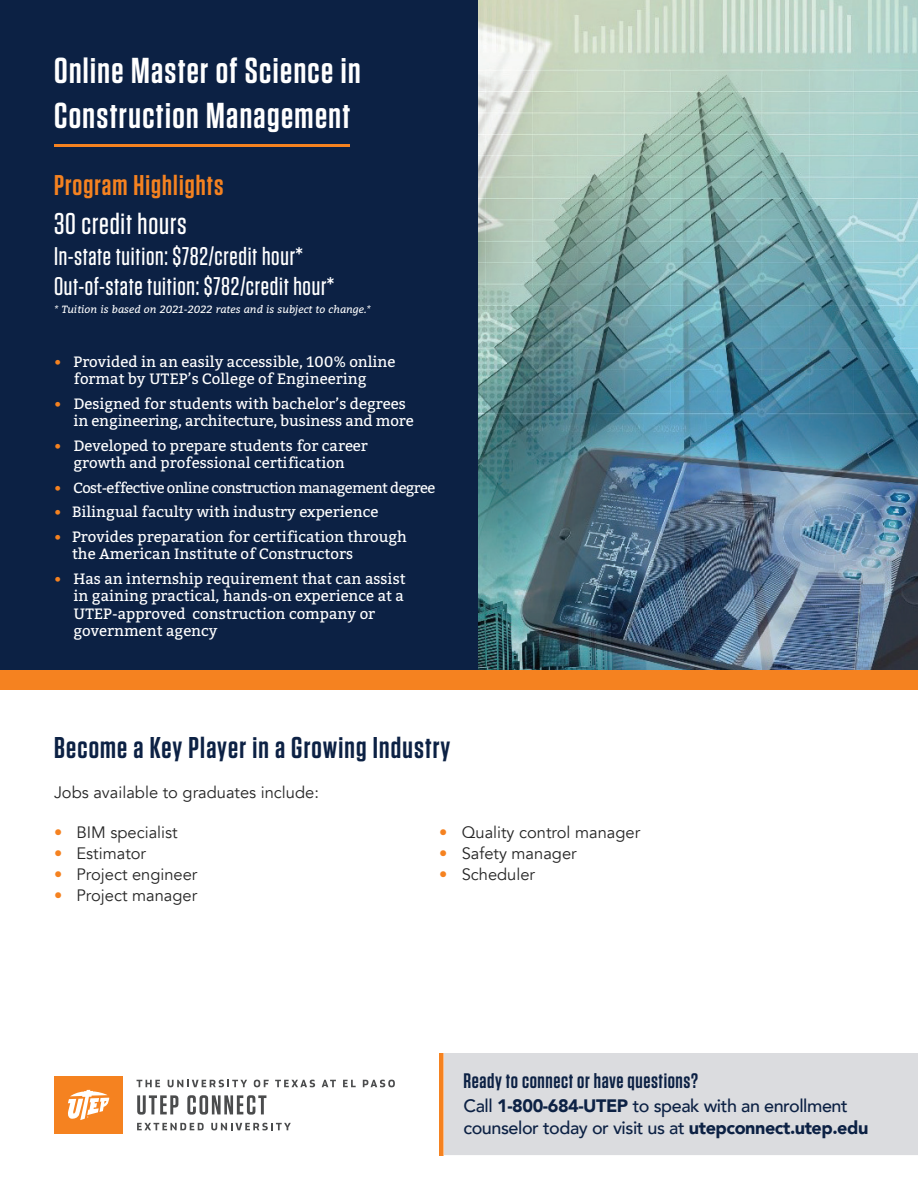
<style>
.page{position:relative;width:918px;height:1188px;background:#fff}
.page>*{position:absolute;margin:0;border:0;box-sizing:border-box;transform-origin:0 0}
.t1{font:600 36px/45px "Tungsten";letter-spacing:.04em;color:#fff}
.t2{font:600 30px "Tungsten";letter-spacing:.04em;color:#0c2144}
.t3{font:500 30px "Tungsten";letter-spacing:.03em;color:#fff}
.t4{font:600 28.5px "Tungsten";letter-spacing:.04em;color:#f58220}
.t5{font:500 25.5px/30.6px "Tungsten";letter-spacing:.03em;color:#fff}
.t6{font:600 21px "Tungsten";letter-spacing:.03em;color:#0c2144}
.t7{font:500 18px/22.5px "Avenir";letter-spacing:-.025em;color:#0c2144}
.t8{font:16.5px "Avenir";color:#272727}
.t9{font:15px/17.2px "Bitter";color:#fff}
.t10{font:14.7px "Bitter";letter-spacing:-.04em;color:#fff}
.t11{font:italic 10.5px "Bitter";color:#fff}
.s1{color:#f58220}
.s2{font-size:15px;color:#f58220}
.s3{font-weight:900}
</style>
<div class="page">
<div style="left:0;top:0;width:918px;height:670px;background:#0c2144"></div>
<img style="left:479px;top:0;width:439px;height:671px">
<hr style="left:54px;top:144px;width:295px;height:3px;background:#f58220">
<div style="left:439px;top:1053px;width:5px;height:102px;background:#f58220"></div>
<div style="left:445px;top:1053px;width:473px;height:102px;background:#dbdcdf"></div>
<hr style="left:444px;top:1053px;width:1px;height:102px;background:#fbbc86">
<div style="left:54px;top:1076px;width:69px;height:58px;background:#f58220"></div>
<svg style="left:68px;top:1090px;width:41px;height:30px"></svg>
<svg style="left:137px;top:1080px;width:23px;height:7px"></svg>
<svg style="left:168px;top:1080px;width:79px;height:7px"></svg>
<svg style="left:254px;top:1080px;width:15px;height:7px"></svg>
<svg style="left:275px;top:1080px;width:40px;height:7px"></svg>
<svg style="left:322px;top:1080px;width:14px;height:7px"></svg>
<svg style="left:343px;top:1080px;width:13px;height:7px"></svg>
<svg style="left:363px;top:1080px;width:32px;height:7px"></svg>
<svg style="left:137px;top:1095px;width:41px;height:20px"></svg>
<svg style="left:187px;top:1095px;width:79px;height:20px"></svg>
<svg style="left:137px;top:1123px;width:67px;height:7px"></svg>
<svg style="left:211px;top:1123px;width:80px;height:7px"></svg>
<div style="left:0;top:671px;width:918px;height:19px;background:#f58220"></div>
<h1 class="t1" style="left:54px;top:49px;width:308px">Online Master of Science in<br>Construction Management</h1>
<h3 class="t4" style="left:54px;top:170px;width:171px">Program Highlights</h3>
<h2 class="t3" style="left:54px;top:208px;width:134px">30 credit hours</h2>
<h3 class="t5" style="left:54px;top:241px;width:282px">In-state tuition: $782/credit hour*<br>Out-of-state tuition: $782/credit hour*</h3>
<p class="t11" style="left:54px;top:302px;width:318px">* Tuition is based on 2021-2022 rates and is subject to change.*</p>
<p class="t9" style="left:74px;top:353px;width:324px;text-indent:-20px"><span class="s1">•</span> Provided in an easily accessible, 100% online format by UTEP’s College of Engineering</p>
<p class="t9" style="left:74px;top:395px;width:342px;text-indent:-20px"><span class="s1">•</span> Designed for students with bachelor’s degrees in engineering, architecture, business and more</p>
<p class="t9" style="left:54px;top:437px;width:315px;text-align:center"><span class="s1">•</span> Developed to prepare students for career growth and professional certification</p>
<p class="t10" style="left:54px;top:479px;width:383px"><span class="s2">•</span> Cost-effective online construction management degree</p>
<p class="t9" style="left:54px;top:504px;width:326px"><span class="s1">•</span> Bilingual faculty with industry experience</p>
<p class="t9" style="left:72px;top:529px;width:336px;text-indent:-18px"><span class="s1">•</span> Provides preparation for certification through the American Institute of Constructors</p>
<p class="t9" style="left:74px;top:571px;width:334px;text-indent:-20px"><span class="s1">•</span> Has an internship requirement that can assist in gaining practical, hands-on experience at a UTEP-approved construction company or government agency</p>
<h2 class="t2" style="left:54px;top:732px;width:398px">Become a Key Player in a Growing Industry</h2>
<p class="t8" style="left:54px;top:782px;width:266px">Jobs available to graduates include:</p>
<p class="t8" style="left:54px;top:823px;width:125px"><span class="s1">•</span> BIM specialist</p>
<p class="t8" style="left:54px;top:844px;width:94px"><span class="s1">•</span> Estimator</p>
<p class="t8" style="left:54px;top:865px;width:145px"><span class="s1">•</span> Project engineer</p>
<p class="t8" style="left:54px;top:886px;width:145px"><span class="s1">•</span> Project manager</p>
<p class="t8" style="left:439px;top:823px;width:202px"><span class="s1">•</span> Quality control manager</p>
<p class="t8" style="left:439px;top:844px;width:139px"><span class="s1">•</span> Safety manager</p>
<p class="t8" style="left:439px;top:865px;width:97px"><span class="s1">•</span> Scheduler</p>
<h3 class="t6" style="left:464px;top:1069px;width:236px">Ready to connect or have questions?</h3>
<p class="t7" style="left:464px;top:1093px;width:406px">Call <span class="s3">1-800-684-UTEP</span> to speak with an enrollment counselor today or visit us at <span class="s3">utepconnect.utep.edu</span></p>
</div>
